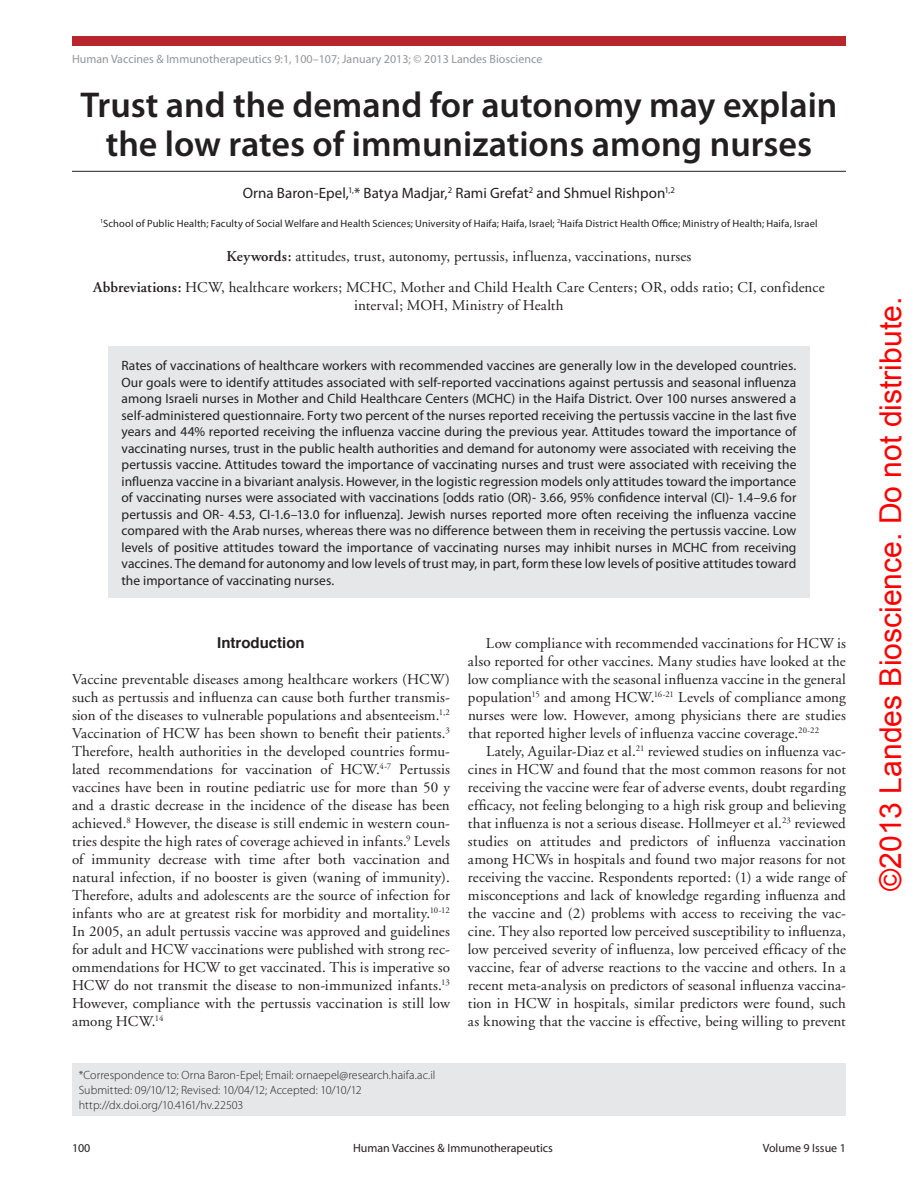
<style>
.page{position:relative;width:918px;height:1188px;background:#fff}
.page>*{position:absolute;margin:0;border:0;box-sizing:border-box;transform-origin:0 0}
.t1{font:600 36px/39px "Myriad Pro";color:#231f20;text-align:center}
.t2{font:30.15px "Arial";color:#f00}
.t3{font:15px/18px "Adobe Garamond";letter-spacing:.01em;color:#231f20;text-align:justify}
.t4{font:15px "Myriad Pro";letter-spacing:.005em;color:#231f20}
.t5{font:700 15px "Helvetica";color:#231f20}
.t6{font:13.5px/16.5px "Myriad Pro";color:#231f20;text-align:justify}
.t7{font:300 12px/15px "Myriad Pro";letter-spacing:.005em;color:#231f20}
.t8{font:12px "Myriad Pro";color:#939598}
.t9{font:12px "Myriad Pro";color:#231f20}
.t10{font:10.5px "Myriad Pro";letter-spacing:.015em;color:#231f20}
.s1{font-weight:600}
</style>
<div class="page">
<div style="left:72px;top:36px;width:774px;height:10px;background:#b7262b"></div>
<div style="left:72px;top:1063px;width:774px;height:53px;background:#e6e7e9"></div>
<div style="left:108px;top:346px;width:702px;height:252px;background:#e6e7e9"></div>
<hr style="left:72px;top:171px;width:774px;height:1px;background:#231f20">
<p class="t8" style="left:72px;top:52px;width:472px">Human Vaccines &amp; Immunotherapeutics 9:1, 100–107; January 2013; © 2013 Landes Bioscience</p>
<h1 class="t1" style="left:80px;top:85px;width:759px">Trust and the demand for autonomy may explain the low rates of immunizations among nurses</h1>
<p class="t4" style="left:243px;top:184px;width:434px">Orna Baron-Epel,<sup>1,</sup>* Batya Madjar,<sup>2</sup> Rami Grefat<sup>2</sup> and Shmuel Rishpon<sup>1,2</sup></p>
<p class="t10" style="left:100px;top:217px;width:719px"><sup>1</sup>School of Public Health; Faculty of Social Welfare and Health Sciences; University of Haifa; Haifa, Israel; <sup>2</sup>Haifa District Health Office; Ministry of Health; Haifa, Israel</p>
<p class="t3" style="left:93px;top:241px;width:733px;line-height:31.5px;text-align:center"><span class="s1">Keywords:</span> attitudes, trust, autonomy, pertussis, influenza, vaccinations, nurses<br><span class="s1">Abbreviations:</span> HCW, healthcare workers; MCHC, Mother and Child Health Care Centers; OR, odds ratio; CI, confidence</p>
<p class="t3" style="left:354px;top:297px;width:211px">interval; MOH, Ministry of Health</p>
<p class="t6" style="left:121px;top:357px;width:677px">Rates of vaccinations of healthcare workers with recommended vaccines are generally low in the developed countries.<br>Our goals were to identify attitudes associated with self-reported vaccinations against pertussis and seasonal influenza among Israeli nurses in Mother and Child Healthcare Centers (MCHC) in the Haifa District. Over 100 nurses answered a self-administered questionnaire. Forty two percent of the nurses reported receiving the pertussis vaccine in the last five years and 44% reported receiving the influenza vaccine during the previous year. Attitudes toward the importance of vaccinating nurses, trust in the public health authorities and demand for autonomy were associated with receiving the pertussis vaccine. Attitudes toward the importance of vaccinating nurses and trust were associated with receiving the influenza vaccine in a bivariant analysis. However, in the logistic regression models only attitudes toward the importance of vaccinating nurses were associated with vaccinations [odds ratio (OR)- 3.66, 95% confidence interval (CI)- 1.4–9.6 for pertussis and OR- 4.53, CI-1.6–13.0 for influenza]. Jewish nurses reported more often receiving the influenza vaccine compared with the Arab nurses, whereas there was no difference between them in receiving the pertussis vaccine. Low levels of positive attitudes toward the importance of vaccinating nurses may inhibit nurses in MCHC from receiving vaccines. The demand for autonomy and low levels of trust may, in part, form these low levels of positive attitudes toward the importance of vaccinating nurses.</p>
<p class="t5" style="left:217px;top:631px;width:89px">Introduction</p>
<p class="t3" style="left:72px;top:671px;width:379px">Vaccine preventable diseases among healthcare workers (HCW) such as pertussis and influenza can cause both further transmis&shy;sion of the diseases to vulnerable populations and absenteeism.<sup>1,2<br></sup>Vaccination of HCW has been shown to benefit their patients.<sup>3<br></sup>Therefore, health authorities in the developed countries formu&shy;lated recommendations for vaccination of HCW.<sup>4-7</sup> Pertussis vaccines have been in routine pediatric use for more than 50 y and a drastic decrease in the incidence of the disease has been achieved.<sup>8</sup> However, the disease is still endemic in western coun&shy;tries despite the high rates of coverage achieved in infants.<sup>9</sup> Levels of immunity decrease with time after both vaccination and natural infection, if no booster is given (waning of immunity).<br>Therefore, adults and adolescents are the source of infection for infants who are at greatest risk for morbidity and mortality.<sup>10-12<br></sup>In 2005, an adult pertussis vaccine was approved and guidelines for adult and HCW vaccinations were published with strong rec&shy;ommendations for HCW to get vaccinated. This is imperative so HCW do not transmit the disease to non-immunized infants.<sup>13<br></sup>However, compliance with the pertussis vaccination is still low among HCW.<sup>14</sup></p>
<p class="t7" style="left:79px;top:1068px;width:358px">*Correspondence to: Orna Baron-Epel; Email: ornaepel@research.haifa.ac.il<br>Submitted: 09/10/12; Revised: 10/04/12; Accepted: 10/10/12 http://dx.doi.org/10.4161/hv.22503</p>
<p class="t3" style="left:468px;top:635px;width:379px;text-indent:18px">Low compliance with recommended vaccinations for HCW is also reported for other vaccines. Many studies have looked at the low compliance with the seasonal influenza vaccine in the general population<sup>15</sup> and among HCW.<sup>16-21</sup> Levels of compliance among nurses were low. However, among physicians there are studies that reported higher levels of influenza vaccine coverage.<sup>20-22</sup></p>
<p class="t3" style="left:468px;top:743px;width:380px;text-indent:18px">Lately, Aguilar-Diaz et al.<sup>21</sup> reviewed studies on influenza vac&shy;cines in HCW and found that the most common reasons for not receiving the vaccine were fear of adverse events, doubt regarding efficacy, not feeling belonging to a high risk group and believing that influenza is not a serious disease. Hollmeyer et al.<sup>23</sup> reviewed studies on attitudes and predictors of influenza vaccination among HCWs in hospitals and found two major reasons for not receiving the vaccine. Respondents reported: (1) a wide range of misconceptions and lack of knowledge regarding influenza and the vaccine and (2) problems with access to receiving the vac&shy;cine. They also reported low perceived susceptibility to influenza, low perceived severity of influenza, low perceived efficacy of the vaccine, fear of adverse reactions to the vaccine and others. In a recent meta-analysis on predictors of seasonal influenza vaccina&shy;tion in HCW in hospitals, similar predictors were found, such as knowing that the vaccine is effective, being willing to prevent</p>
<p class="t9" style="left:72px;top:1141px;width:20px">100</p>
<p class="t9" style="left:353px;top:1141px;width:201px">Human Vaccines &amp; Immunotherapeutics</p>
<p class="t9" style="left:763px;top:1141px;width:85px">Volume 9 Issue 1</p>
<h2 class="t2" style="left:871px;top:891px;width:595px;rotate:-90deg">©2013 Landes Bioscience. Do not distribute.</h2>
</div>
